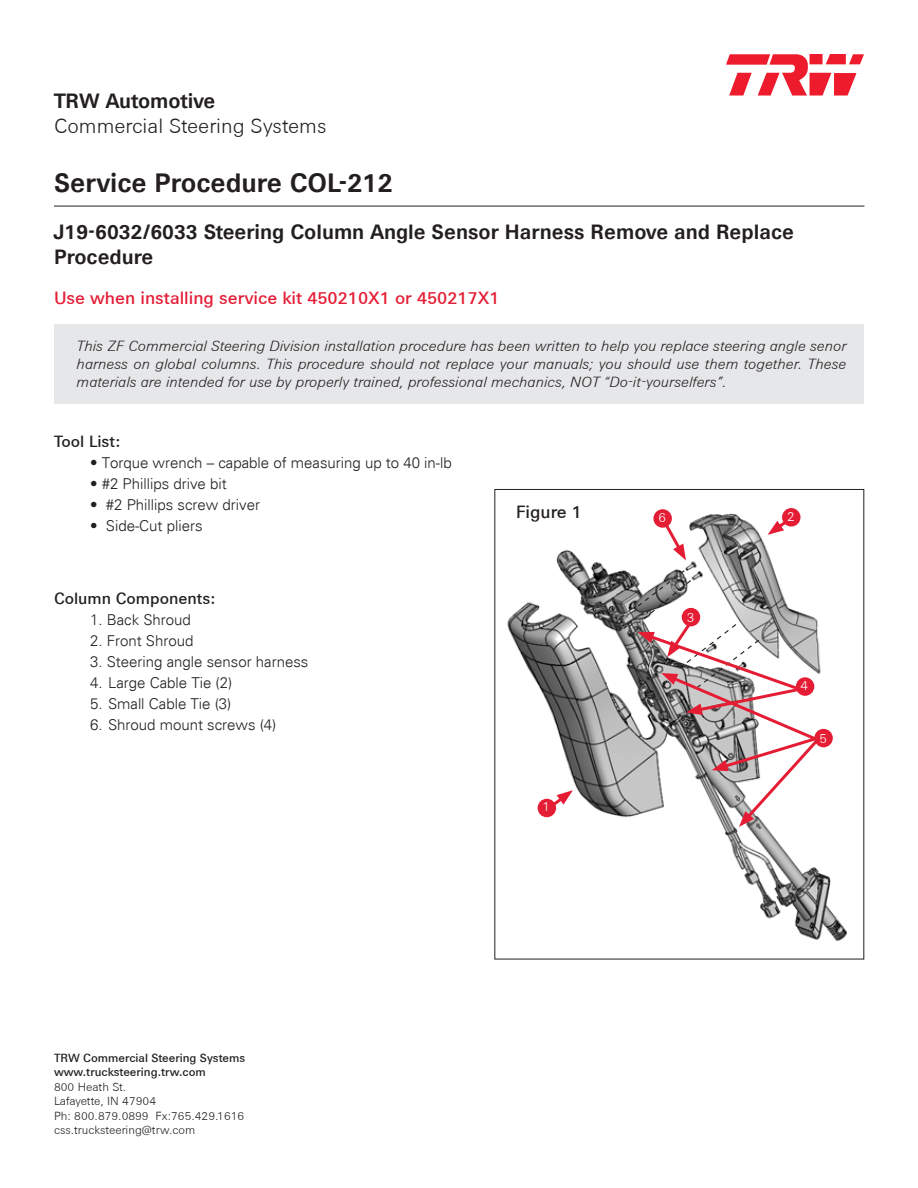
<style>
.page{position:relative;width:918px;height:1188px;background:#fff}
.page>*{position:absolute;margin:0;border:0;box-sizing:border-box;transform-origin:0 0}
.t1{font:700 27px "ZF Sans";color:#231f20}
.t2{font:700 21px/25.2px "ZF Sans";color:#231f20}
.t3{font:300 21px "ZF Sans";color:#231f20}
.t4{font:500 18px "ZF Sans";color:#e41d35}
.t5{font:500 18px "ZF Sans";color:#231f20}
.t6{font:500 16.5px "ZF Sans";color:#231f20}
.t7{font:italic 300 15px/18px "ZF Sans";color:#231f20;text-align:justify}
.t8{font:300 15px "Univers";color:#231f20}
.t9{font:300 13.5px "ZF Sans";color:#fff}
.t10{font:300 12px "ZF Sans";color:#231f20}
.t11{font:500 12px "ZF Sans";color:#231f20}
</style>
<div class="page">
<svg style="left:726px;top:54px;width:138px;height:42px"></svg>
<div style="left:54px;top:324px;width:810px;height:80px;background:#e6e7e9"></div>
<hr style="left:54px;top:206px;width:810px;height:1px;background:#231f20">
<img style="left:507px;top:508px;width:340px;height:433px">
<div style="left:814px;top:729px;width:19px;height:18px;background:#e41d35;border-radius:50%"></div>
<div style="left:782px;top:508px;width:19px;height:19px;background:#e41d35;border-radius:50%"></div>
<svg style="left:768px;top:517px;width:23px;height:18px"></svg>
<div style="left:653px;top:509px;width:19px;height:19px;background:#e41d35;border-radius:50%"></div>
<svg style="left:663px;top:522px;width:23px;height:38px"></svg>
<div style="left:538px;top:799px;width:18px;height:18px;background:#e41d35;border-radius:50%"></div>
<svg style="left:547px;top:790px;width:26px;height:21px"></svg>
<svg style="left:636px;top:569px;width:188px;height:258px"></svg>
<div style="left:682px;top:608px;width:18px;height:18px;background:#e41d35;border-radius:50%"></div>
<div style="left:796px;top:677px;width:18px;height:19px;background:#e41d35;border-radius:50%"></div>
<p class="t2" style="left:54px;top:89px;width:163px">TRW Automotive</p>
<p class="t3" style="left:54px;top:114px;width:274px">Commercial Steering Systems</p>
<p class="t1" style="left:54px;top:167px;width:341px">Service Procedure COL-212</p>
<p class="t2" style="left:54px;top:220px;width:741px">J19-6032/6033 Steering Column Angle Sensor Harness Remove and Replace<br>Procedure</p>
<p class="t4" style="left:54px;top:287px;width:447px">Use when installing service kit 450210X1 or 450217X1</p>
<p class="t7" style="left:77px;top:337px;width:771px">This ZF Commercial Steering Division installation procedure has been written to help you replace steering angle senor harness on global columns. This procedure should not replace your manuals; you should use them together. These materials are intended for use by properly trained, professional mechanics, NOT “Do-it-yourselfers”.</p>
<p class="t6" style="left:54px;top:431px;width:68px">Tool List:</p>
<p class="t8" style="left:90px;top:453px;width:363px">• Torque wrench – capable of measuring up to 40 in-lb</p>
<p class="t8" style="left:90px;top:474px;width:138px">• #2 Phillips drive bit</p>
<p class="t8" style="left:90px;top:495px;width:172px">• #2 Phillips screw driver</p>
<p class="t8" style="left:90px;top:516px;width:114px">• Side-Cut pliers</p>
<p class="t6" style="left:54px;top:589px;width:163px">Column Components:</p>
<p class="t8" style="left:90px;top:611px;width:102px">1. Back Shroud</p>
<p class="t8" style="left:90px;top:632px;width:105px">2. Front Shroud</p>
<p class="t8" style="left:90px;top:653px;width:220px">3. Steering angle sensor harness</p>
<p class="t8" style="left:90px;top:674px;width:144px">4. Large Cable Tie (2)</p>
<p class="t8" style="left:90px;top:695px;width:143px">5. Small Cable Tie (3)</p>
<p class="t8" style="left:90px;top:716px;width:188px">6. Shroud mount screws (4)</p>
<p class="t5" style="left:516px;top:501px;width:67px">Figure 1</p>
<p class="t9" style="left:543px;top:799px;width:9px">1</p>
<p class="t9" style="left:658px;top:509px;width:9px">6</p>
<p class="t9" style="left:787px;top:509px;width:9px">2</p>
<p class="t9" style="left:687px;top:609px;width:9px">3</p>
<p class="t9" style="left:801px;top:678px;width:9px">4</p>
<p class="t9" style="left:819px;top:730px;width:9px">5</p>
<p class="t11" style="left:54px;top:1051px;width:193px">TRW Commercial Steering Systems</p>
<p class="t11" style="left:54px;top:1065px;width:153px">www.trucksteering.trw.com</p>
<p class="t10" style="left:54px;top:1080px;width:74px">800 Heath St.</p>
<p class="t10" style="left:54px;top:1094px;width:104px">Lafayette, IN 47904</p>
<p class="t10" style="left:54px;top:1109px;width:192px">Ph: 800.879.0899 Fx:765.429.1616</p>
<p class="t10" style="left:54px;top:1123px;width:143px">css.trucksteering@trw.com</p>
</div>
